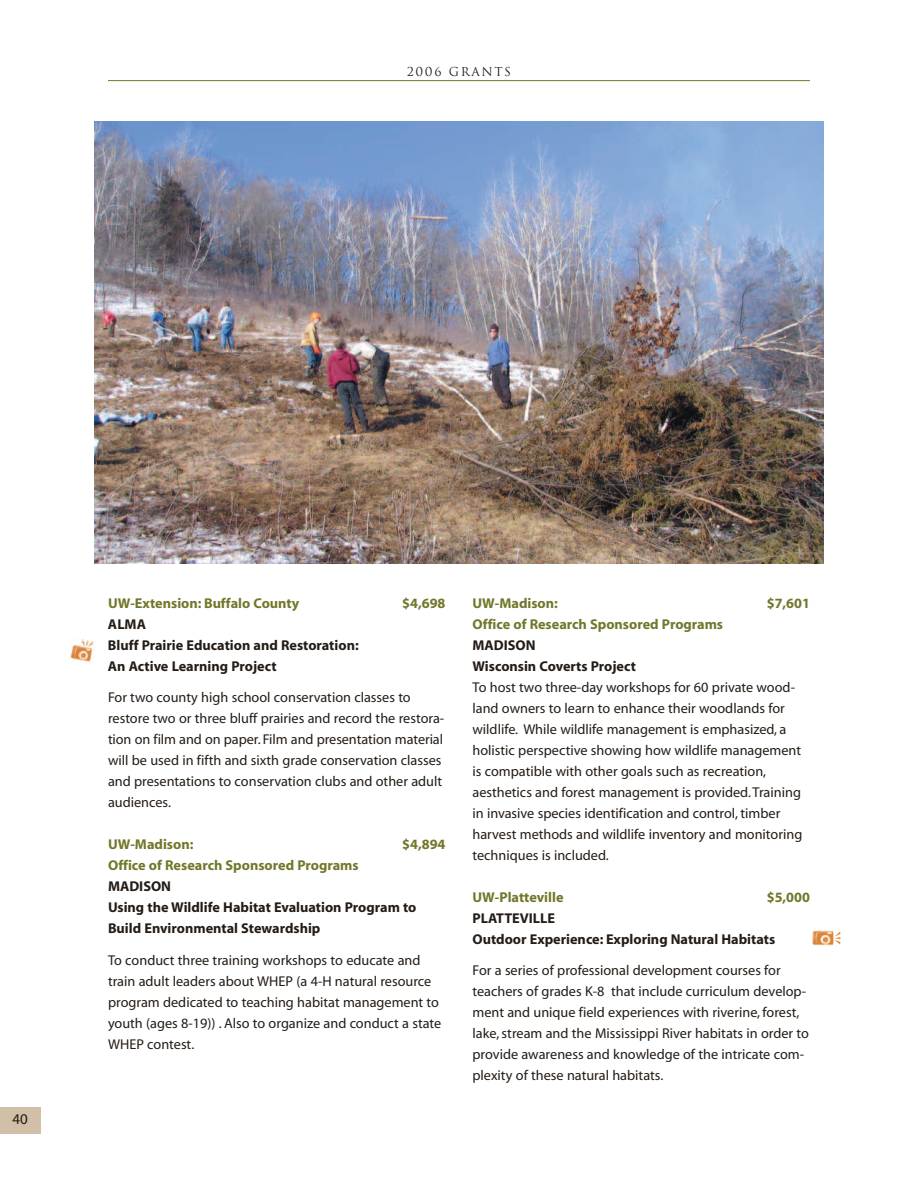
<style>
.page{position:relative;width:918px;height:1188px;background:#fff}
.page>*{position:absolute;margin:0;border:0;box-sizing:border-box;transform-origin:0 0}
.t1{font:15px "Myriad";color:#241c16}
.t2{font:14.25px/21px "Myriad";color:#241c16}
.t3{font:700 14.25px/21px "Myriad";color:#241c16}
.t4{font:700 14.25px "Myriad";color:#71772a}
.t5{font:12px "Trajan";letter-spacing:.13em;color:#241c16}
</style>
<div class="page">
<div style="left:0;top:1107px;width:40px;height:27px;background:#d1c0a7"></div>
<hr style="left:108px;top:80px;width:702px;height:1px;background:#71772a">
<img style="left:94px;top:122px;width:730px;height:442px">
<img style="left:70px;top:639px;width:24px;height:23px">
<img style="left:812px;top:930px;width:28px;height:16px">
<p class="t5" style="left:407px;top:65px;width:105px">2006 GRANTS</p>
<p class="t1" style="left:13px;top:1114px;width:17px">40</p>
<p class="t4" style="left:108px;top:598px;width:193px">UW-Extension: Buffalo County</p>
<p class="t4" style="left:402px;top:598px;width:45px">$4,698</p>
<p class="t3" style="left:108px;top:615px;width:252px">ALMA<br>Bluff Prairie Education and Restoration:<br>An Active Learning Project</p>
<p class="t2" style="left:108px;top:688px;width:338px">For two county high school conservation classes to restore two or three bluff prairies and record the restora&shy;tion on film and on paper. Film and presentation material will be used in fifth and sixth grade conservation classes and presentations to conservation clubs and other adult audiences.</p>
<p class="t4" style="left:108px;top:839px;width:87px">UW-Madison:</p>
<p class="t4" style="left:402px;top:839px;width:45px">$4,894</p>
<p class="t4" style="left:108px;top:860px;width:252px">Office of Research Sponsored Programs</p>
<p class="t3" style="left:108px;top:877px;width:310px">MADISON<br>Using the Wildlife Habitat Evaluation Program to<br>Build Environmental Stewardship</p>
<p class="t2" style="left:108px;top:951px;width:335px">To conduct three training workshops to educate and train adult leaders about WHEP (a 4-H natural resource program dedicated to teaching habitat management to youth (ages 8-19)) . Also to organize and conduct a state WHEP contest.</p>
<p class="t4" style="left:472px;top:598px;width:87px">UW-Madison:</p>
<p class="t4" style="left:767px;top:598px;width:45px">$7,601</p>
<p class="t4" style="left:473px;top:619px;width:252px">Office of Research Sponsored Programs</p>
<p class="t3" style="left:473px;top:636px;width:165px">MADISON<br>Wisconsin Coverts Project</p>
<p class="t2" style="left:472px;top:678px;width:331px">To host two three-day workshops for 60 private wood&shy;land owners to learn to enhance their woodlands for wildlife. While wildlife management is emphasized, a holistic perspective showing how wildlife management is compatible with other goals such as recreation, aesthetics and forest management is provided. Training in invasive species identification and control, timber harvest methods and wildlife inventory and monitoring techniques is included.</p>
<p class="t4" style="left:472px;top:892px;width:93px">UW-Platteville</p>
<p class="t4" style="left:767px;top:892px;width:45px">$5,000</p>
<p class="t3" style="left:472px;top:909px;width:304px">PLATTEVILLE<br>Outdoor Experience: Exploring Natural Habitats</p>
<p class="t2" style="left:472px;top:961px;width:338px">For a series of professional development courses for teachers of grades K-8 that include curriculum develop&shy;ment and unique field experiences with riverine, forest, lake, stream and the Mississippi River habitats in order to provide awareness and knowledge of the intricate com&shy;plexity of these natural habitats.</p>
</div>
